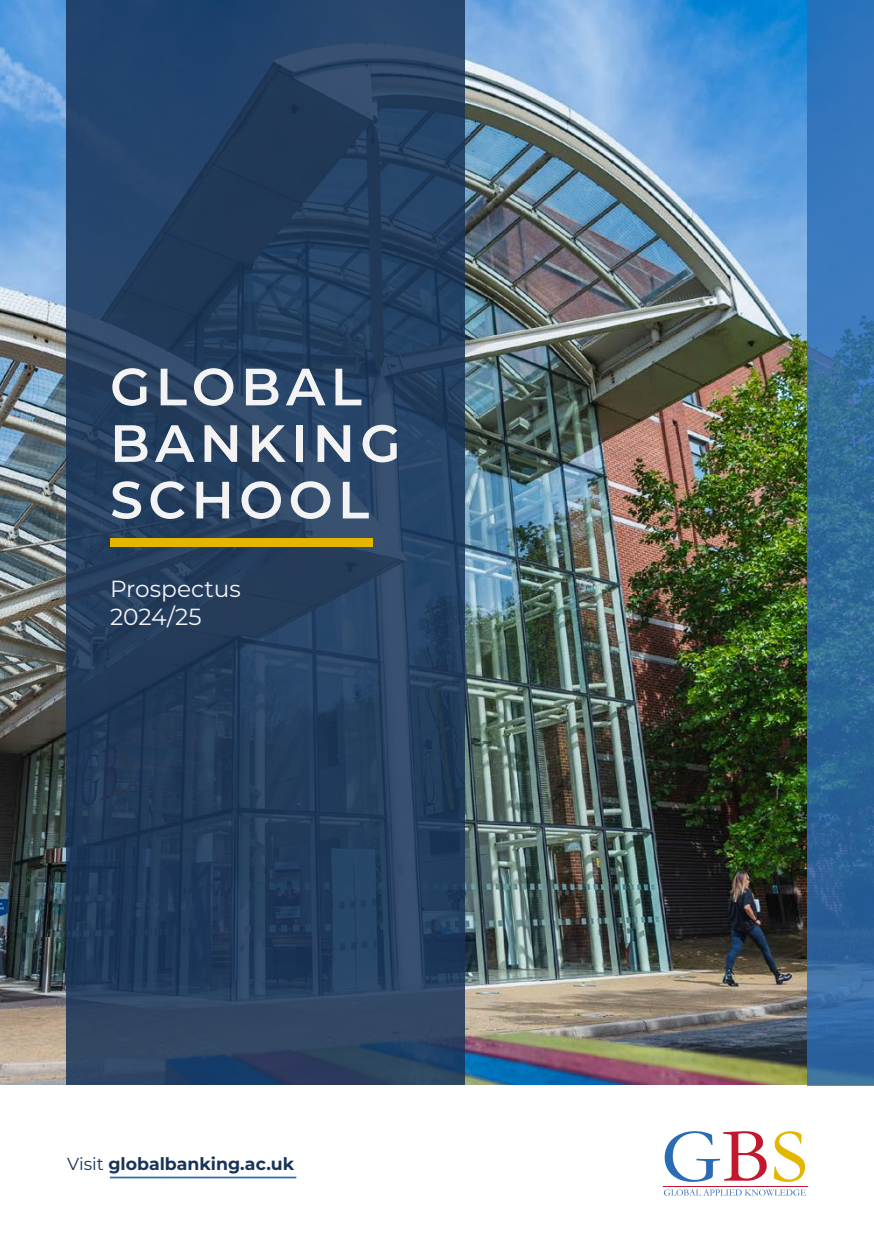
<style>
.page{position:relative;width:874px;height:1241px;background:#fff}
.page>*{position:absolute;margin:0;border:0;box-sizing:border-box;transform-origin:0 0}
.t1{font:600 52.32px/56.5px "Montserrat";letter-spacing:.1em;color:#f3f3f4}
.t2{font:23.28px/28px "Montserrat";color:#f3f3f4}
.t3{font:700 17.32px "Montserrat";color:#183459}
.s1{font-weight:400}
</style>
<div class="page">
<img style="left:0;top:0;width:807px;height:1085px">
<svg style="left:67px;top:0;width:398px;height:1085px"></svg>
<svg style="left:807px;top:0;width:66px;height:1085px"></svg>
<hr style="left:110px;top:1176px;width:186px;height:2px;background:#2b6db5">
<div style="left:110px;top:538px;width:262px;height:8px;background:#e4b600"></div>
<svg style="left:664px;top:1131px;width:102px;height:50px"></svg>
<svg style="left:773px;top:1131px;width:31px;height:50px"></svg>
<hr style="left:662px;top:1185px;width:145px;height:1px;background:#c2172d">
<svg style="left:663px;top:1189px;width:142px;height:6px"></svg>
<h1 class="t1" style="left:110px;top:356px;width:292px">GLOBAL<br>BANKING<br>SCHOOL</h1>
<h2 class="t2" style="left:110px;top:574px;width:132px">Prospectus<br>2024/25</h2>
<p class="t3" style="left:67px;top:1150px;width:228px"><span class="s1">Visit</span> globalbanking.ac.uk</p>
</div>
